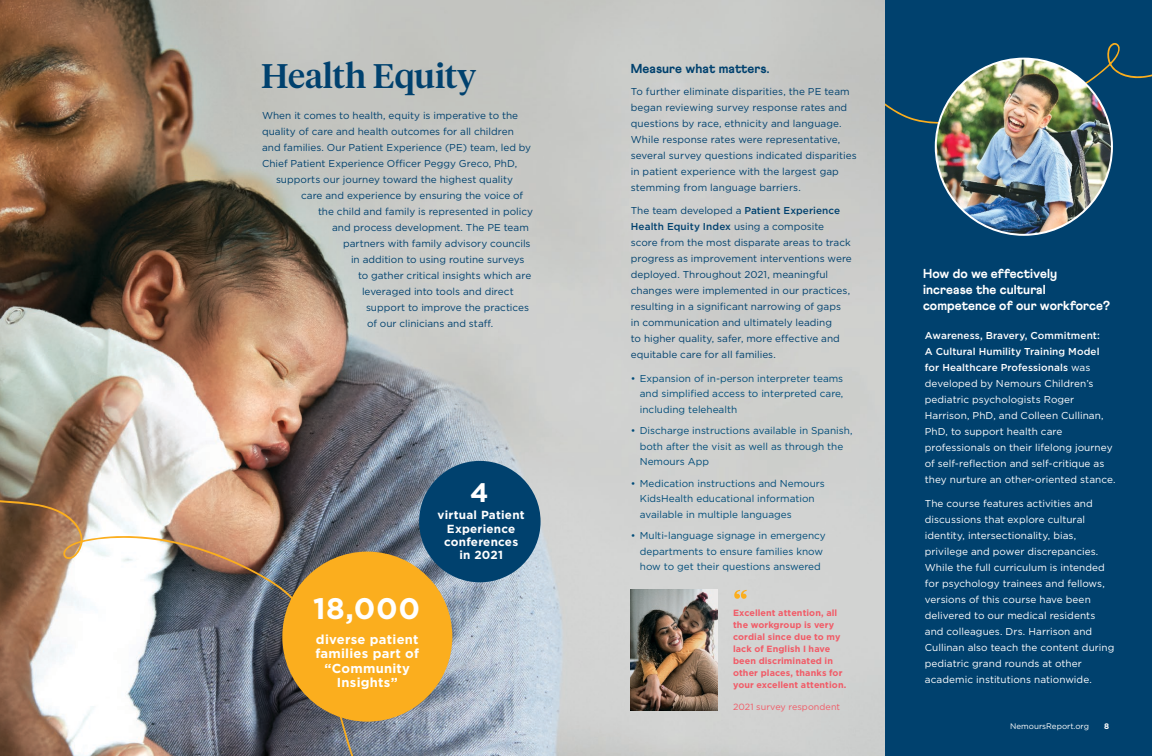
<style>
.page{position:relative;width:1152px;height:756px;background:#fff}
.page>*{position:absolute;margin:0;border:0;box-sizing:border-box;transform-origin:0 0}
.t1{font:500 34px "Tiempos Headline";color:#00416e}
.t2{font:700 29.7px "Gotham";color:#fff}
.t3{font:700 26.7px "Gotham";color:#fff}
.H2_-__Headline_-_Ath{font:800 13px/16px "Athletics";letter-spacing:.005em;color:#fff}
.t4{font:700 13px/14.6px "Gotham";letter-spacing:.02em;color:#fff;text-align:center}
.H2_-__Headline_-_Ath-2{font:800 13px "Athletics";letter-spacing:.005em;color:#00416e}
.t5{font:700 11.7px/13.1px "Gotham";letter-spacing:.02em;color:#fff;text-align:center}
.P1_-_Body_Copy_-_Got{font:10px/16px "Gotham";color:#00416e}
.P1_-_Body_Copy_-_Got-2{font:10px/16px "Gotham";letter-spacing:.005em;color:#fff}
.Body_Copy__Bu{font:10px/15.5px "Gotham";color:#004c79}
.P1_-_Body_Copy_-_Got-3{font:700 9px/12px "Gotham";letter-spacing:.01em;color:#f15b67}
.P1_-_Body_Copy_-_Got-4{font:9px "Gotham";letter-spacing:.005em;color:#f15b67}
.t6{font:8px "Gotham";color:#fff}
.t7{font:700 8px "Gotham";color:#fff}
.s1{font-weight:700}
.s2{font-weight:500}
</style>
<div class="page">
<div style="left:884px;top:0;width:268px;height:756px;background:#00416e"></div>
<svg style="left:884px;top:0;width:268px;height:124px"></svg>
<img style="left:936px;top:59px;width:176px;height:176px;border-radius:88px">
<img style="left:0;top:0;width:884px;height:756px">
<svg style="left:734px;top:590px;width:13px;height:9px"></svg>
<div style="left:419px;top:461px;width:122px;height:121px;background:#00416e;border-radius:50%"></div>
<img style="left:0;top:458px;width:523px;height:298px">
<img style="left:630px;top:589px;width:88px;height:122px">
<p class="t1" style="left:261px;top:52px;width:217px">Health Equity</p>
<p class="P1_-_Body_Copy_-_Got" style="left:262px;top:107px;width:258px">When it comes to health, equity is imperative to the</p>
<p class="P1_-_Body_Copy_-_Got" style="left:262px;top:123px;width:253px">quality of care and health outcomes for all children</p>
<p class="P1_-_Body_Copy_-_Got" style="left:262px;top:139px;width:271px">and families. Our Patient Experience (PE) team, led by</p>
<p class="P1_-_Body_Copy_-_Got" style="left:262px;top:155px;width:257px">Chief Patient Experience Officer Peggy Greco, PhD,</p>
<p class="P1_-_Body_Copy_-_Got" style="left:276px;top:171px;width:239px">supports our journey toward the highest quality</p>
<p class="P1_-_Body_Copy_-_Got" style="left:301px;top:187px;width:224px">care and experience by ensuring the voice of</p>
<p class="P1_-_Body_Copy_-_Got" style="left:318px;top:203px;width:217px">the child and family is represented in policy</p>
<p class="P1_-_Body_Copy_-_Got" style="left:332px;top:219px;width:198px">and process development. The PE team</p>
<p class="P1_-_Body_Copy_-_Got" style="left:343px;top:235px;width:189px">partners with family advisory councils</p>
<p class="P1_-_Body_Copy_-_Got" style="left:351px;top:251px;width:175px">in addition to using routine surveys</p>
<p class="P1_-_Body_Copy_-_Got" style="left:358px;top:267px;width:175px">to gather critical insights which are</p>
<p class="P1_-_Body_Copy_-_Got" style="left:362px;top:283px;width:153px">leveraged into tools and direct</p>
<p class="P1_-_Body_Copy_-_Got" style="left:366px;top:299px;width:165px">support to improve the practices</p>
<p class="P1_-_Body_Copy_-_Got" style="left:367px;top:315px;width:128px">of our clinicians and staff.</p>
<p class="t3" style="left:470px;top:475px;width:20px">4</p>
<p class="t2" style="left:313px;top:589px;width:109px">18,000</p>
<p class="t4" style="left:315px;top:632px;width:105px">diverse patient families part of “Community<br>Insights”</p>
<p class="t5" style="left:438px;top:509px;width:89px">virtual Patient<br>Experience conferences in 2021</p>
<p class="H2_-__Headline_-_Ath-2" style="left:631px;top:61px;width:140px">Measure what matters<span class="s1">.</span></p>
<p class="P1_-_Body_Copy_-_Got" style="left:631px;top:83px;width:227px">To further eliminate disparities, the PE team began reviewing survey response rates and questions by race, ethnicity and language.<br>While response rates were representative, several survey questions indicated disparities in patient experience with the largest gap stemming from language barriers.</p>
<p class="P1_-_Body_Copy_-_Got" style="left:631px;top:203px;width:223px">The team developed a <span class="s2">Patient Experience Health Equity Index</span> using a composite score from the most disparate areas to track progress as improvement interventions were deployed. Throughout 2021, meaningful changes were implemented in our practices, resulting in a significant narrowing of gaps in communication and ultimately leading<br>to higher quality, safer, more effective and equitable care for all families.</p>
<p class="Body_Copy__Bu" style="left:640px;top:370px;width:205px;text-align:justify;text-indent:-9px">• Expansion of in-person interpreter teams and simplified access to interpreted care, including telehealth</p>
<p class="Body_Copy__Bu" style="left:640px;top:423px;width:214px;text-indent:-9px">• Discharge instructions available in Spanish, both after the visit as well as through the<br>Nemours App</p>
<p class="Body_Copy__Bu" style="left:640px;top:475px;width:187px;text-indent:-9px">• Medication instructions and Nemours<br>KidsHealth educational information available in multiple languages</p>
<p class="Body_Copy__Bu" style="left:640px;top:528px;width:187px;text-indent:-9px">• Multi-language signage in emergency departments to ensure families know how to get their questions answered</p>
<p class="P1_-_Body_Copy_-_Got-3" style="left:733px;top:607px;width:115px">Excellent attention, all the workgroup is very cordial since due to my lack of English I have been discriminated in other places, thanks for your excellent attention.</p>
<p class="P1_-_Body_Copy_-_Got-4" style="left:733px;top:701px;width:109px">2021 survey respondent</p>
<p class="H2_-__Headline_-_Ath" style="left:923px;top:266px;width:189px">How do we effectively increase the cultural competence of our workforce?</p>
<p class="P1_-_Body_Copy_-_Got-2" style="left:925px;top:327px;width:192px"><span class="s2">Awareness, Bravery, Commitment:<br>A Cultural Humility Training Model for Healthcare Professionals</span> was developed by Nemours Children’s pediatric psychologists Roger Harrison, PhD, and Colleen Cullinan, PhD, to support health care professionals on their lifelong journey of self-reflection and self-critique as they nurture an other-oriented stance.</p>
<p class="P1_-_Body_Copy_-_Got-2" style="left:925px;top:495px;width:191px">The course features activities and discussions that explore cultural identity, intersectionality, bias, privilege and power discrepancies.<br>While the full curriculum is intended for psychology trainees and fellows, versions of this course have been delivered to our medical residents and colleagues. Drs. Harrison and Cullinan also teach the content during pediatric grand rounds at other academic institutions nationwide.</p>
<p class="t6" style="left:1010px;top:722px;width:80px">NemoursReport.org</p>
<p class="t7" style="left:1104px;top:721px;width:7px">8</p>
</div>
